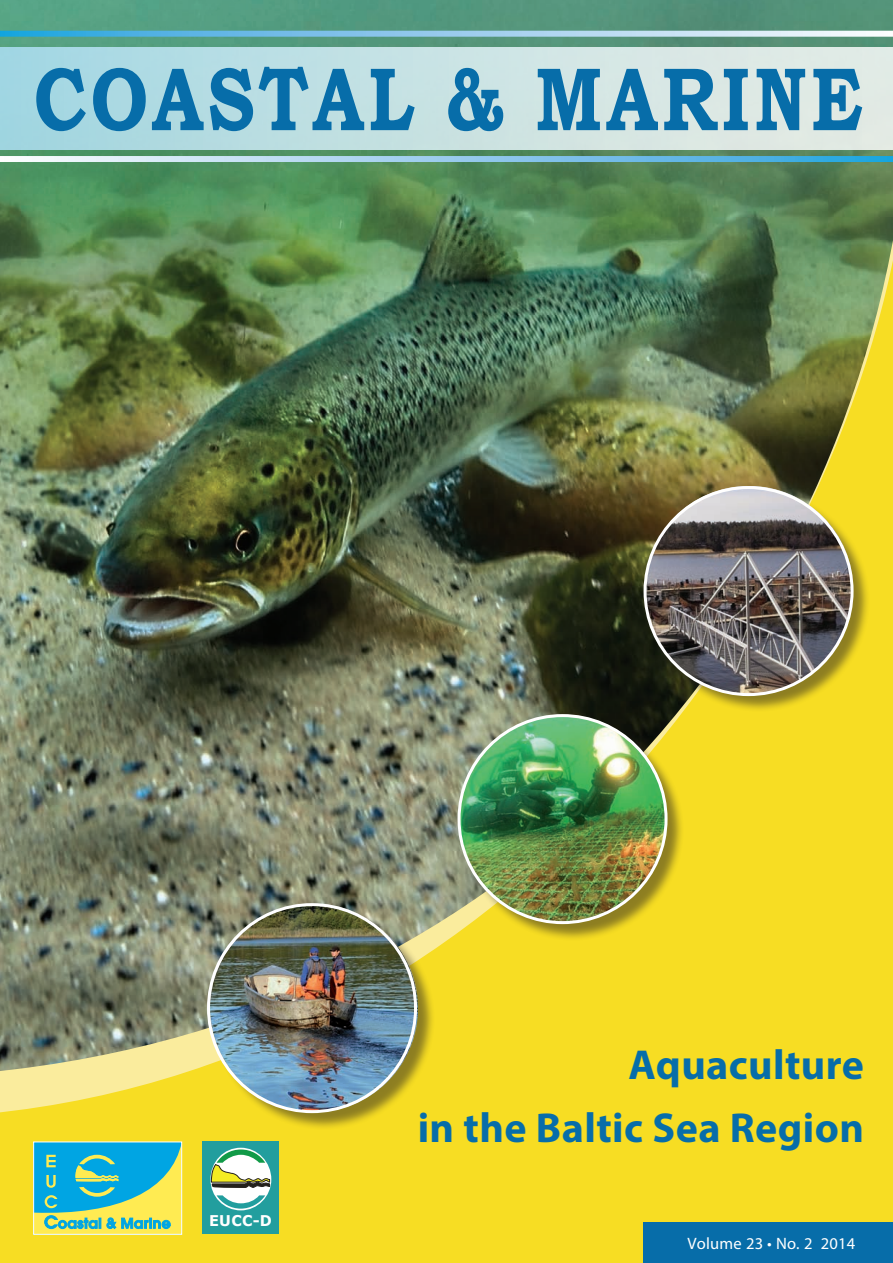
<style>
.page{position:relative;width:893px;height:1263px;background:#fff}
.page>*{position:absolute;margin:0;border:0;box-sizing:border-box;transform-origin:0 0}
.t1{font:700 90px "Bookman Old Style";letter-spacing:.05em;color:#076da9;scale:.8 1}
.t2{font:700 42px/63px "Myriad Pro";letter-spacing:.01em;color:#076da9;text-align:right}
.t3{font:16.5px "Myriad Pro";letter-spacing:.01em;color:#fff}
.t4{font:700 14.85px "Verdana";color:#fff}
</style>
<div class="page">
<img style="left:0;top:0;width:893px;height:47px">
<svg style="left:0;top:31px;width:893px;height:6px"></svg>
<div style="left:0;top:47px;width:893px;height:102px;background:linear-gradient(to right,#a5d8e4,#e9ede6)"></div>
<svg style="left:0;top:65px;width:893px;height:41px"></svg>
<img style="left:0;top:106px;width:893px;height:1157px">
<div style="left:643px;top:1223px;width:250px;height:40px;background:#076da9"></div>
<div style="left:647px;top:489px;width:224px;height:224px;background:#231f20;opacity:.5"></div>
<img style="left:645px;top:487px;width:207px;height:207px">
<div style="left:461px;top:718px;width:224px;height:223px;background:#231f20;opacity:.5"></div>
<img style="left:459px;top:716px;width:207px;height:207px">
<div style="left:212px;top:907px;width:224px;height:223px;background:#231f20;opacity:.5"></div>
<img style="left:210px;top:905px;width:207px;height:207px">
<div style="left:202px;top:1141px;width:77px;height:93px;background:#229e9e"></div>
<div style="left:210px;top:1148px;width:61px;height:62px;background:#fff;border-radius:50%"></div>
<svg style="left:210px;top:1149px;width:60px;height:39px"></svg>
<svg style="left:217px;top:1195px;width:48px;height:13px"></svg>
<svg style="left:35px;top:1144px;width:145px;height:88px"></svg>
<div style="left:33px;top:1142px;width:149px;height:92px;border:1px solid #fff"></div>
<h1 class="t1" style="left:34px;top:34px;width:1037px">COASTAL &amp; MARINE</h1>
<p class="t4" style="left:209px;top:1211px;width:64px">EUCC-D</p>
<p class="t2" style="left:418px;top:1031px;width:448px">Aquaculture<br>in the Baltic Sea Region</p>
<p class="t3" style="left:688px;top:1233px;width:169px">Volume 23 • No. 2 2014</p>
</div>
